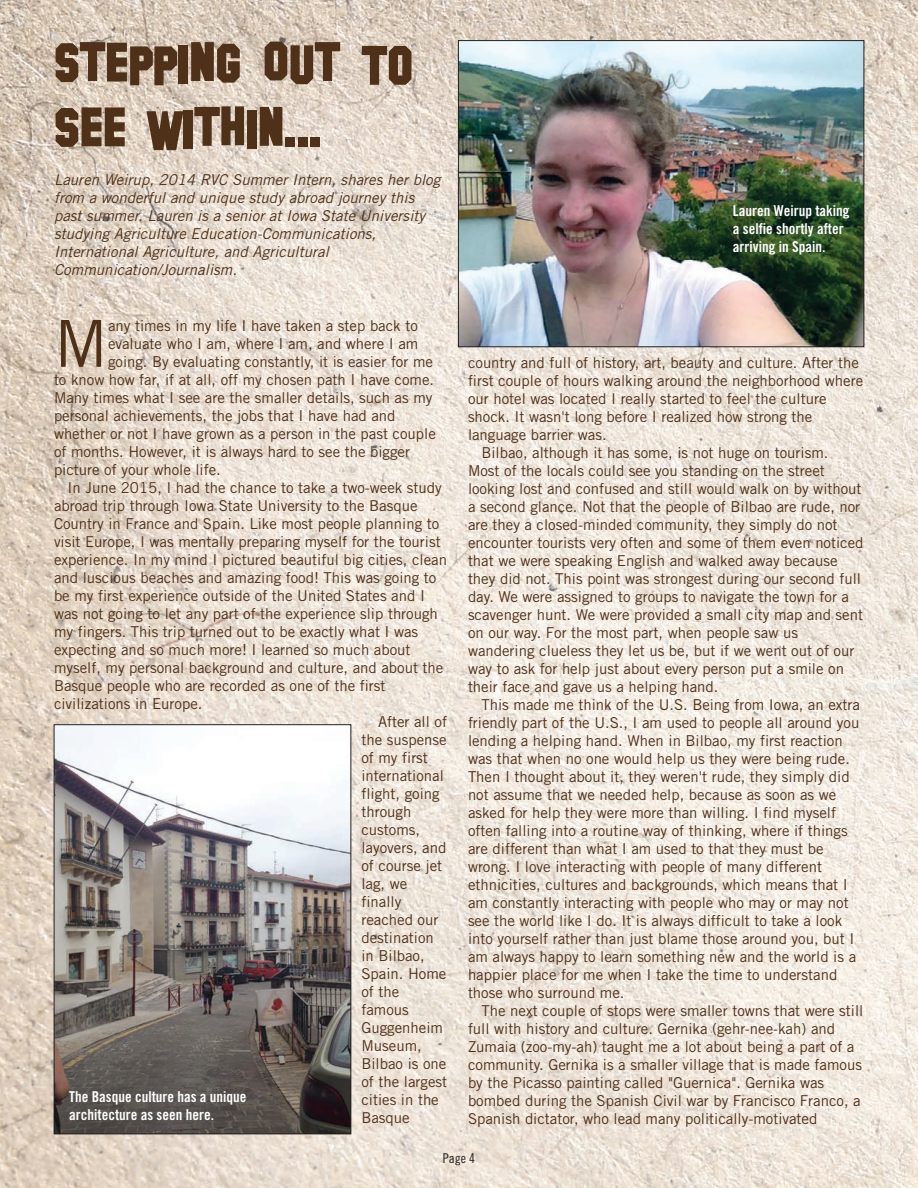
<style>
.page{position:relative;width:918px;height:1188px;background:#fff}
.page>*{position:absolute;margin:0;border:0;box-sizing:border-box;transform-origin:0 0}
.t1{font:64.95px "Trade Gothic";color:#4f3018}
.t2{font:700 54px/64.8px "Hollywood Hills";color:#4f3018}
.t3{font:15px "Trade Gothic";color:#4f3018}
.t4{font:italic 15px/18px "Trade Gothic";letter-spacing:.005em;color:#4f3018}
.t5{font:15px/18px "Trade Gothic Bold Cond Twenty";color:#fff}
.t6{font:13.5px "Trade Gothic LT Cond Eighteen";color:#231f20}
</style>
<div class="page">
<img style="left:0;top:0;width:917px;height:1188px">
<hr style="left:917px;top:0;width:1px;height:1188px;background:#e3e2e3">
<img style="left:460px;top:42px;width:402px;height:303px">
<div style="left:458px;top:40px;width:406px;height:307px;border:1px solid #231f20"></div>
<img style="left:56px;top:727px;width:293px;height:405px">
<div style="left:54px;top:725px;width:297px;height:409px;border:1px solid #231f20"></div>
<h2 class="t2" style="left:54px;top:33px;width:361px">STEPPING OUT TO<br>SEE WITHIN...</h2>
<p class="t4" style="left:54px;top:172px;width:388px">Lauren Weirup, 2014 RVC Summer Intern, shares her blog from a wonderful and unique study abroad journey this past summer. Lauren is a senior at Iowa State University studying Agriculture Education-Communications, International Agriculture, and Agricultural Communication/Journalism.</p>
<h1 class="t1" style="left:54px;top:320px;width:56px">M</h1>
<p class="t3" style="left:108px;top:320px;width:311px">any times in my life I have taken a step back to</p>
<p class="t3" style="left:108px;top:338px;width:312px">evaluate who I am, where I am, and where I am</p>
<p class="t3" style="left:108px;top:356px;width:327px">going. By evaluating constantly, it is easier for me</p>
<p class="t3" style="left:54px;top:374px;width:382px">to know how far, if at all, off my chosen path I have come.</p>
<p class="t3" style="left:54px;top:392px;width:380px">Many times what I see are the smaller details, such as my</p>
<p class="t3" style="left:54px;top:410px;width:343px">personal achievements, the jobs that I have had and</p>
<p class="t3" style="left:54px;top:428px;width:383px">whether or not I have grown as a person in the past couple</p>
<p class="t3" style="left:54px;top:446px;width:358px">of months. However, it is always hard to see the bigger</p>
<p class="t3" style="left:54px;top:464px;width:168px">picture of your whole life.</p>
<p class="t3" style="left:68px;top:482px;width:376px">In June 2015, I had the chance to take a two-week study</p>
<p class="t3" style="left:54px;top:500px;width:365px">abroad trip through Iowa State University to the Basque</p>
<p class="t3" style="left:54px;top:518px;width:387px">Country in France and Spain. Like most people planning to</p>
<p class="t3" style="left:54px;top:536px;width:388px">visit Europe, I was mentally preparing myself for the tourist</p>
<p class="t3" style="left:54px;top:554px;width:395px">experience. In my mind I pictured beautiful big cities, clean</p>
<p class="t3" style="left:54px;top:572px;width:384px">and luscious beaches and amazing food! This was going to</p>
<p class="t3" style="left:54px;top:590px;width:373px">be my first experience outside of the United States and I</p>
<p class="t3" style="left:54px;top:608px;width:385px">was not going to let any part of the experience slip through</p>
<p class="t3" style="left:54px;top:626px;width:366px">my fingers. This trip turned out to be exactly what I was</p>
<p class="t3" style="left:54px;top:644px;width:358px">expecting and so much more! I learned so much about</p>
<p class="t3" style="left:54px;top:662px;width:391px">myself, my personal background and culture, and about the</p>
<p class="t3" style="left:54px;top:680px;width:333px">Basque people who are recorded as one of the first</p>
<p class="t3" style="left:54px;top:698px;width:150px">civilizations in Europe.</p>
<p class="t3" style="left:378px;top:716px;width:71px">After all of</p>
<p class="t3" style="left:361px;top:734px;width:87px">the suspense</p>
<p class="t3" style="left:361px;top:752px;width:68px">of my first</p>
<p class="t3" style="left:361px;top:770px;width:84px">international</p>
<p class="t3" style="left:361px;top:788px;width:80px">flight, going</p>
<p class="t3" style="left:361px;top:806px;width:51px">through</p>
<p class="t3" style="left:361px;top:824px;width:60px">customs,</p>
<p class="t3" style="left:361px;top:842px;width:86px">layovers, and</p>
<p class="t3" style="left:361px;top:860px;width:82px">of course jet</p>
<p class="t3" style="left:361px;top:878px;width:47px">lag, we</p>
<p class="t3" style="left:361px;top:896px;width:41px">finally</p>
<p class="t3" style="left:361px;top:914px;width:79px">reached our</p>
<p class="t3" style="left:361px;top:932px;width:74px">destination</p>
<p class="t3" style="left:361px;top:950px;width:65px">in Bilbao,</p>
<p class="t3" style="left:361px;top:968px;width:86px">Spain. Home</p>
<p class="t3" style="left:361px;top:986px;width:39px">of the</p>
<p class="t3" style="left:361px;top:1004px;width:49px">famous</p>
<p class="t3" style="left:361px;top:1022px;width:83px">Guggenheim</p>
<p class="t3" style="left:361px;top:1040px;width:62px">Museum,</p>
<p class="t3" style="left:361px;top:1058px;width:86px">Bilbao is one</p>
<p class="t3" style="left:361px;top:1076px;width:87px">of the largest</p>
<p class="t3" style="left:361px;top:1094px;width:79px">cities in the</p>
<p class="t3" style="left:361px;top:1112px;width:50px">Basque</p>
<p class="t5" style="left:69px;top:1089px;width:179px">The Basque culture has a unique architecture as seen here.</p>
<p class="t5" style="left:733px;top:203px;width:118px">Lauren Weirup taking a selfie shortly after arriving in Spain.</p>
<p class="t3" style="left:468px;top:357px;width:393px">country and full of history, art, beauty and culture. After the</p>
<p class="t3" style="left:468px;top:375px;width:397px">first couple of hours walking around the neighborhood where</p>
<p class="t3" style="left:468px;top:393px;width:360px">our hotel was located I really started to feel the culture</p>
<p class="t3" style="left:468px;top:411px;width:346px">shock. It wasn't long before I realized how strong the</p>
<p class="t3" style="left:468px;top:429px;width:140px">language barrier was.</p>
<p class="t3" style="left:482px;top:447px;width:348px">Bilbao, although it has some, is not huge on tourism.</p>
<p class="t3" style="left:468px;top:465px;width:358px">Most of the locals could see you standing on the street</p>
<p class="t3" style="left:468px;top:483px;width:395px">looking lost and confused and still would walk on by without</p>
<p class="t3" style="left:468px;top:501px;width:394px">a second glance. Not that the people of Bilbao are rude, nor</p>
<p class="t3" style="left:468px;top:519px;width:371px">are they a closed-minded community, they simply do not</p>
<p class="t3" style="left:468px;top:537px;width:397px">encounter tourists very often and some of them even noticed</p>
<p class="t3" style="left:468px;top:555px;width:371px">that we were speaking English and walked away because</p>
<p class="t3" style="left:468px;top:573px;width:395px">they did not. This point was strongest during our second full</p>
<p class="t3" style="left:468px;top:591px;width:383px">day. We were assigned to groups to navigate the town for a</p>
<p class="t3" style="left:468px;top:609px;width:397px">scavenger hunt. We were provided a small city map and sent</p>
<p class="t3" style="left:468px;top:627px;width:332px">on our way. For the most part, when people saw us</p>
<p class="t3" style="left:468px;top:645px;width:388px">wandering clueless they let us be, but if we went out of our</p>
<p class="t3" style="left:468px;top:663px;width:378px">way to ask for help just about every person put a smile on</p>
<p class="t3" style="left:468px;top:681px;width:252px">their face and gave us a helping hand.</p>
<p class="t3" style="left:482px;top:699px;width:380px">This made me think of the U.S. Being from Iowa, an extra</p>
<p class="t3" style="left:468px;top:717px;width:393px">friendly part of the U.S., I am used to people all around you</p>
<p class="t3" style="left:468px;top:735px;width:376px">lending a helping hand. When in Bilbao, my first reaction</p>
<p class="t3" style="left:468px;top:753px;width:383px">was that when no one would help us they were being rude.</p>
<p class="t3" style="left:468px;top:771px;width:383px">Then I thought about it, they weren't rude, they simply did</p>
<p class="t3" style="left:468px;top:789px;width:370px">not assume that we needed help, because as soon as we</p>
<p class="t3" style="left:468px;top:807px;width:370px">asked for help they were more than willing. I find myself</p>
<p class="t3" style="left:468px;top:825px;width:381px">often falling into a routine way of thinking, where if things</p>
<p class="t3" style="left:468px;top:843px;width:357px">are different than what I am used to that they must be</p>
<p class="t3" style="left:468px;top:861px;width:356px">wrong. I love interacting with people of many different</p>
<p class="t3" style="left:468px;top:879px;width:381px">ethnicities, cultures and backgrounds, which means that I</p>
<p class="t3" style="left:468px;top:897px;width:382px">am constantly interacting with people who may or may not</p>
<p class="t3" style="left:468px;top:915px;width:376px">see the world like I do. It is always difficult to take a look</p>
<p class="t3" style="left:468px;top:933px;width:388px">into yourself rather than just blame those around you, but I</p>
<p class="t3" style="left:468px;top:951px;width:390px">am always happy to learn something new and the world is a</p>
<p class="t3" style="left:468px;top:969px;width:371px">happier place for me when I take the time to understand</p>
<p class="t3" style="left:468px;top:987px;width:158px">those who surround me.</p>
<p class="t3" style="left:482px;top:1005px;width:383px">The next couple of stops were smaller towns that were still</p>
<p class="t3" style="left:468px;top:1023px;width:369px">full with history and culture. Gernika (gehr-nee-kah) and</p>
<p class="t3" style="left:468px;top:1041px;width:388px">Zumaia (zoo-my-ah) taught me a lot about being a part of a</p>
<p class="t3" style="left:468px;top:1059px;width:396px">community. Gernika is a smaller village that is made famous</p>
<p class="t3" style="left:468px;top:1077px;width:358px">by the Picasso painting called "Guernica". Gernika was</p>
<p class="t3" style="left:468px;top:1095px;width:394px">bombed during the Spanish Civil war by Francisco Franco, a</p>
<p class="t3" style="left:468px;top:1113px;width:351px">Spanish dictator, who lead many politically-motivated</p>
<p class="t6" style="left:443px;top:1150px;width:34px">Page 4</p>
</div>
